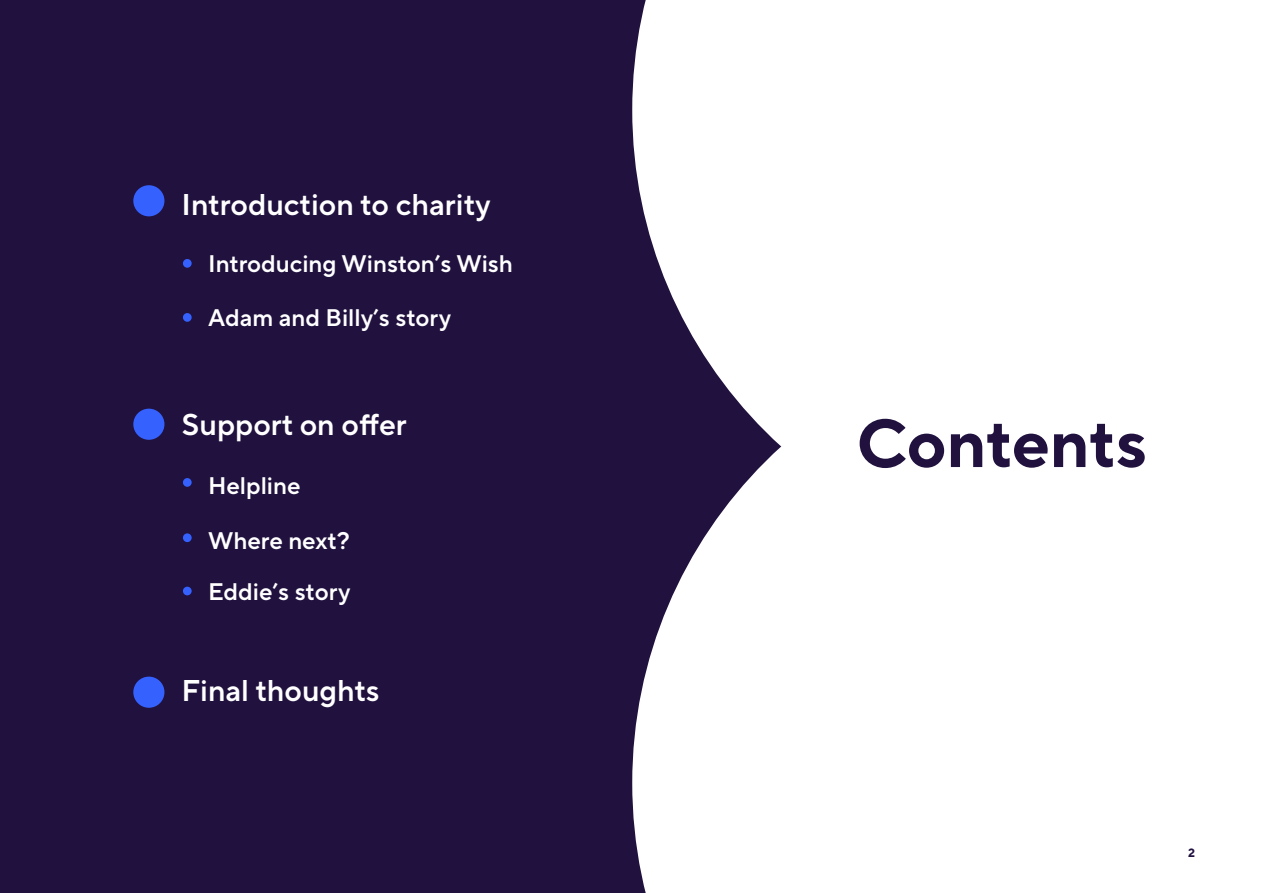
<style>
.page{position:relative;width:1263px;height:893px;background:#20113e}
.page>*{position:absolute;margin:0;border:0;box-sizing:border-box;transform-origin:0 0}
.Contents_header{font:700 67.5px "TT Norms Pro";letter-spacing:-.01em;color:#20113e}
.t1{font:30px "TT Norms Pro Dm Bd";color:#fff}
.t2{font:24px "TT Norms Pro Dm Bd";color:#fff}
.t3{font:700 12px "TT Norms Pro";color:#20113e}
</style>
<div class="page">
<div style="left:632px;top:0;width:631px;height:328px;background:#fff"></div>
<svg style="left:632px;top:328px;width:631px;height:565px;background:#edecf0"></svg>
<div style="left:133px;top:185px;width:31px;height:31px;background:#3562ff;border-radius:50%"></div>
<div style="left:183px;top:259px;width:9px;height:9px;background:#3562ff;border-radius:50%"></div>
<div style="left:183px;top:478px;width:9px;height:9px;background:#3562ff;border-radius:50%"></div>
<div style="left:183px;top:533px;width:9px;height:9px;background:#3562ff;border-radius:50%"></div>
<div style="left:183px;top:587px;width:9px;height:8px;background:#3562ff;border-radius:50%"></div>
<div style="left:183px;top:313px;width:9px;height:9px;background:#3562ff;border-radius:50%"></div>
<div style="left:133px;top:409px;width:31px;height:31px;background:#3562ff;border-radius:50%"></div>
<div style="left:133px;top:677px;width:31px;height:31px;background:#3562ff;border-radius:50%"></div>
<h2 class="t1" style="left:182px;top:183px;width:311px">Introduction to charity</h2>
<h4 class="t2" style="left:208px;top:246px;width:306px">Introducing Winston’s Wish</h4>
<h4 class="t2" style="left:208px;top:300px;width:245px">Adam and Billy’s story</h4>
<h2 class="t1" style="left:182px;top:403px;width:227px">Support on offer</h2>
<h4 class="t2" style="left:208px;top:468px;width:94px">Helpline</h4>
<h4 class="t2" style="left:208px;top:523px;width:143px">Where next?</h4>
<h4 class="t2" style="left:208px;top:574px;width:144px">Eddie’s story</h4>
<h2 class="t1" style="left:182px;top:669px;width:199px">Final thoughts</h2>
<p class="Contents_header" style="left:856px;top:394px;width:292px">Contents</p>
<p class="t3" style="left:1188px;top:844px;width:8px">2</p>
</div>
